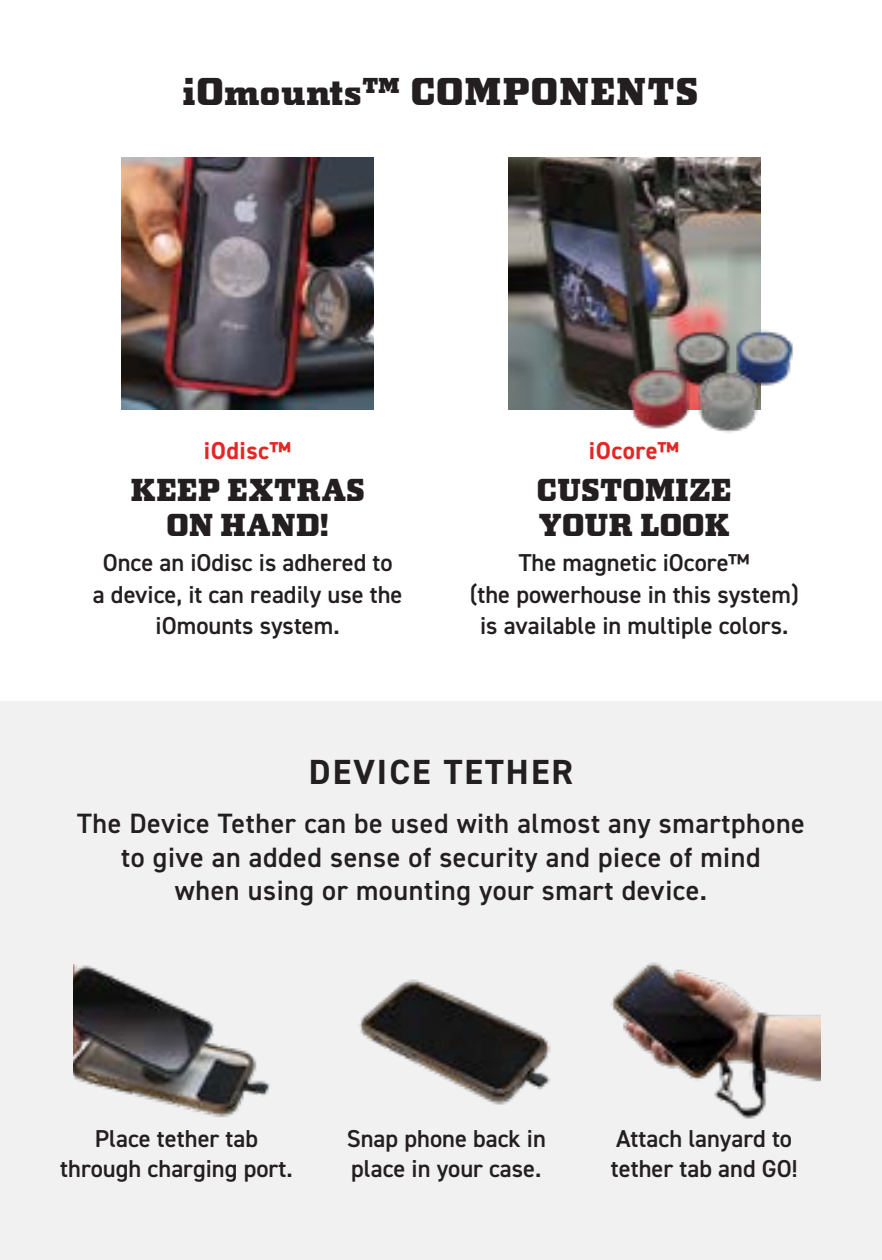
<style>
.page{position:relative;width:882px;height:1260px;background:#fff}
.page>*{position:absolute;margin:0;border:0;box-sizing:border-box;transform-origin:0 0}
.t1{font:38.5px "LTC Square Face";letter-spacing:.02em;color:#231f20}
.t2{font:700 35px "DIN2014";letter-spacing:.06em;color:#231f20}
.t3{font:31.5px/35px "LTC Square Face Small Caps";color:#231f20;text-align:center}
.t4{font:600 28px/33.6px "DIN2014";letter-spacing:.02em;color:#231f20;text-align:center}
.t5{font:600 24.5px/31.5px "DIN2014";color:#231f20;text-align:center}
.t6{font:700 24.5px "DIN2014";letter-spacing:.02em;color:#e02826}
</style>
<div class="page">
<div style="left:0;top:702px;width:882px;height:558px;background:#f1f1f2"></div>
<img style="left:360px;top:979px;width:191px;height:126px">
<img style="left:611px;top:962px;width:209px;height:157px">
<img style="left:74px;top:965px;width:196px;height:152px">
<img style="left:508px;top:158px;width:252px;height:252px">
<img style="left:122px;top:158px;width:252px;height:252px">
<img style="left:592px;top:260px;width:201px;height:173px">
<h1 class="t1" style="left:183px;top:71px;width:517px">iOmounts™ COMPONENTS</h1>
<p class="t6" style="left:204px;top:435px;width:89px">iOdisc™</p>
<p class="t3" style="left:130px;top:473px;width:236px">KEEP EXTRAS<br>ON HAND!</p>
<p class="t5" style="left:93px;top:547px;width:311px">Once an iOdisc is adhered to<br>a device, it can readily use the iOmounts system.</p>
<p class="t6" style="left:589px;top:435px;width:92px">iOcore™</p>
<p class="t3" style="left:537px;top:473px;width:196px;text-align:left">CUSTOMIZE<br>YOUR LOOK</p>
<p class="t5" style="left:470px;top:547px;width:331px">The magnetic iOcore™<br>(the powerhouse in this system) is available in multiple colors.</p>
<h2 class="t2" style="left:309px;top:749px;width:266px">DEVICE TETHER</h2>
<p class="t4" style="left:77px;top:806px;width:729px">The Device Tether can be used with almost any smartphone to give an added sense of security and piece of mind<br>when using or mounting your smart device.</p>
<p class="t5" style="left:60px;top:1124px;width:234px;line-height:29.4px">Place tether tab through charging port.</p>
<p class="t5" style="left:347px;top:1124px;width:201px;line-height:29.4px;text-align:left">Snap phone back in place in your case.</p>
<p class="t5" style="left:611px;top:1124px;width:188px;line-height:29.4px;text-align:left">Attach lanyard to tether tab and GO!</p>
</div>
